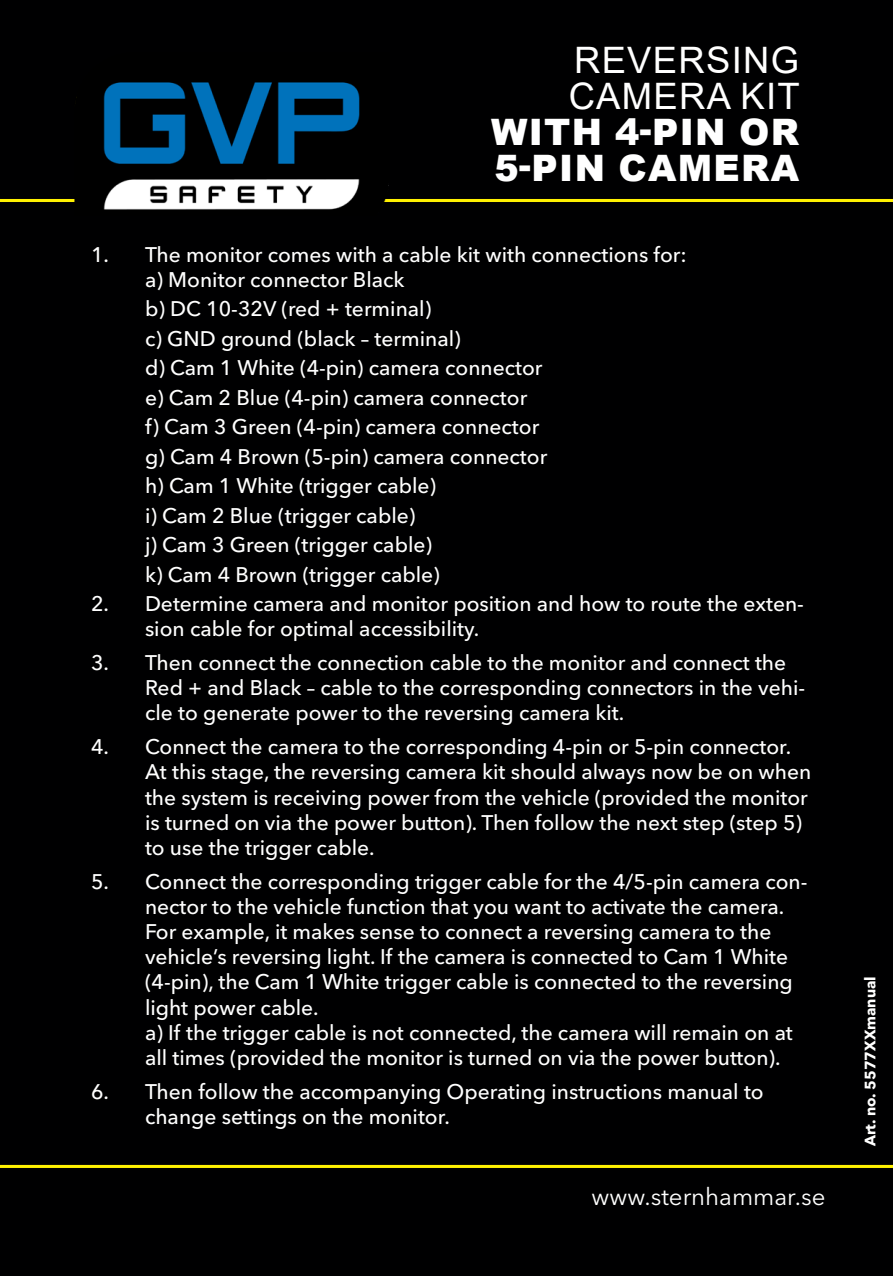
<style>
.page{position:relative;width:893px;height:1276px;background:#000001}
.page>*{position:absolute;margin:0;border:0;box-sizing:border-box;transform-origin:0 0}
.t1{font:900 36.3px/36px "Arial";letter-spacing:.035em;color:#fff}
.t2{font:36.3px/36px "Arial";letter-spacing:.035em;color:#fff}
.t3{font:24px "Avenir Next LT Pro";color:#fff}
.t4{font:500 21px/25.2px "Avenir Next LT Pro";color:#fff}
.t5{font:700 15px "Avenir Next LT Pro";color:#fff}
</style>
<div class="page">
<hr style="left:0;top:199px;width:79px;height:3px;background:#fff101">
<hr style="left:273px;top:199px;width:620px;height:3px;background:#fff101">
<img style="left:73px;top:50px;width:317px;height:165px">
<hr style="left:0;top:1165px;width:893px;height:3px;background:#fff101">
<p class="t2" style="left:569px;top:42px;width:232px">REVERSING<br>CAMERA KIT</p>
<p class="t1" style="left:491px;top:113px;width:309px">WITH 4-PIN OR<br>5-PIN CAMERA</p>
<p class="t4" style="left:91px;top:242px;width:597px">1. The monitor comes with a cable kit with connections for:</p>
<p class="t4" style="left:145px;top:267px;width:261px">a) Monitor connector Black</p>
<p class="t4" style="left:145px;top:296px;width:288px">b) DC 10-32V (red + terminal)</p>
<p class="t4" style="left:145px;top:326px;width:317px">c) GND ground (black – terminal)</p>
<p class="t4" style="left:145px;top:355px;width:399px">d) Cam 1 White (4-pin) camera connector</p>
<p class="t4" style="left:145px;top:385px;width:384px">e) Cam 2 Blue (4-pin) camera connector</p>
<p class="t4" style="left:145px;top:414px;width:396px">f) Cam 3 Green (4-pin) camera connector</p>
<p class="t4" style="left:145px;top:444px;width:404px">g) Cam 4 Brown (5-pin) camera connector</p>
<p class="t4" style="left:145px;top:473px;width:293px">h) Cam 1 White (trigger cable)</p>
<p class="t4" style="left:145px;top:503px;width:272px">i) Cam 2 Blue (trigger cable)</p>
<p class="t4" style="left:145px;top:532px;width:289px">j) Cam 3 Green (trigger cable)</p>
<p class="t4" style="left:145px;top:561px;width:296px">k) Cam 4 Brown (trigger cable)</p>
<p class="t4" style="left:145px;top:591px;width:660px;text-indent:-54px">2. Determine camera and monitor position and how to route the exten&shy;sion cable for optimal accessibility.</p>
<p class="t4" style="left:145px;top:650px;width:662px;text-indent:-54px">3. Then connect the connection cable to the monitor and connect the<br>Red + and Black – cable to the corresponding connectors in the vehi&shy;cle to generate power to the reversing camera kit.</p>
<p class="t4" style="left:145px;top:734px;width:668px;text-indent:-54px">4. Connect the camera to the corresponding 4-pin or 5-pin connector.<br>At this stage, the reversing camera kit should always now be on when the system is receiving power from the vehicle (provided the monitor is turned on via the power button). Then follow the next step (step 5) to use the trigger cable.</p>
<p class="t4" style="left:145px;top:868px;width:664px;text-indent:-54px">5. Connect the corresponding trigger cable for the 4/5-pin camera con&shy;nector to the vehicle function that you want to activate the camera.<br>For example, it makes sense to connect a reversing camera to the vehicle’s reversing light. If the camera is connected to Cam 1 White (4-pin), the Cam 1 White trigger cable is connected to the reversing light power cable.</p>
<p class="t4" style="left:145px;top:1020px;width:649px">a) If the trigger cable is not connected, the camera will remain on at all times (provided the monitor is turned on via the power button).</p>
<p class="t4" style="left:145px;top:1079px;width:620px;text-indent:-54px">6. Then follow the accompanying Operating instructions manual to change settings on the monitor.</p>
<p class="t3" style="left:592px;top:1182px;width:235px">www.sternhammar.se</p>
<p class="t5" style="left:861px;top:1146px;width:172px;rotate:-90deg">Art. no. 5577XXmanual</p>
</div>
